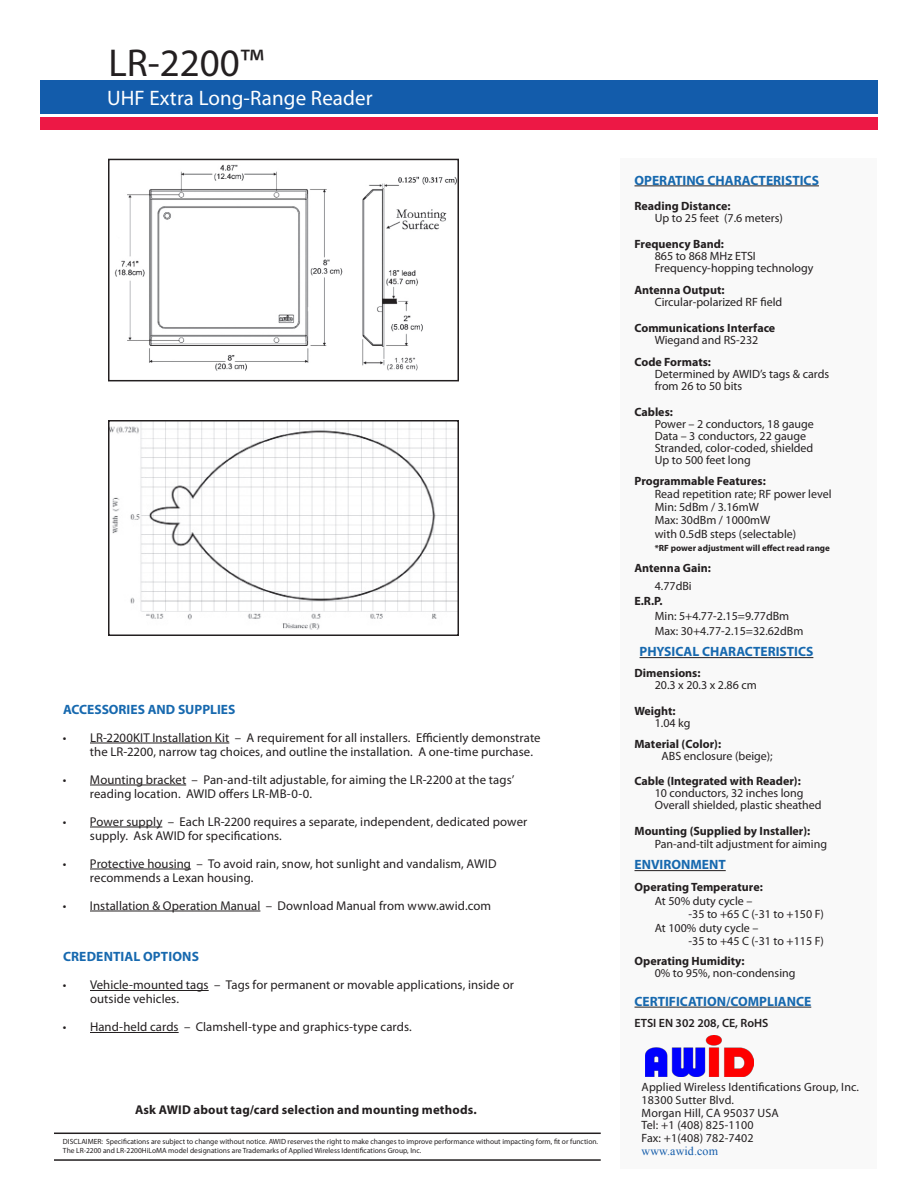
<style>
.page{position:relative;width:918px;height:1188px;background:#fff}
.page>*{position:absolute;margin:0;border:0;box-sizing:border-box;transform-origin:0 0}
.t1{font:39px "Myriad Pro";color:#231f20}
.t2{font:21px "Myriad Pro";letter-spacing:.005em;color:#fff}
.Default{font:700 13.5px "Myriad Pro";color:#1769af}
.Body{font:700 13.5px "Myriad Pro";letter-spacing:.01em;color:#1769af}
.Body-2{font:12.75px/14.2px "Myriad Pro";letter-spacing:.005em;color:#231f20}
.Body-3{font:700 12.75px "Myriad Pro";letter-spacing:.015em;color:#231f20}
.Default-2{font:12px/12px "Myriad Pro";color:#231f20}
.Default-3{font:700 12px/12px "Myriad Pro";color:#231f20;text-align:center}
.Paragraph_Style_2{font:12px/12px "Myriad Pro";color:#231f20}
.Default-4{font:600 12px "Myriad Pro";color:#231f20}
.t3{font:12px "Times New Roman";letter-spacing:.01em;color:#135cab}
.Default-5{font:700 9px "Myriad Pro";color:#231f20}
.t4{font:7.5px/9px "Myriad Pro";color:#231f20}
.s1{font-weight:700}
.s2{font-weight:400}
</style>
<div class="page">
<div style="left:620px;top:159px;width:257px;height:1010px;background:#f9f9f9"></div>
<hr style="left:634px;top:186px;width:185px;height:1px;background:#231f20">
<hr style="left:640px;top:657px;width:173px;height:1px;background:#231f20">
<hr style="left:634px;top:870px;width:92px;height:1px;background:#231f20">
<hr style="left:634px;top:1007px;width:177px;height:1px;background:#231f20">
<div style="left:40px;top:117px;width:838px;height:12px;background:#ed1845"></div>
<div style="left:40px;top:80px;width:838px;height:33px;background:#135cab"></div>
<img style="left:645px;top:1035px;width:108px;height:42px">
<hr style="left:54px;top:1133px;width:547px;height:1px;background:#231f20">
<hr style="left:54px;top:1159px;width:547px;height:2px;background:#231f20">
<hr style="left:90px;top:743px;width:139px;height:1px;background:#231f20">
<hr style="left:90px;top:785px;width:96px;height:1px;background:#231f20">
<hr style="left:90px;top:827px;width:72px;height:1px;background:#231f20">
<hr style="left:90px;top:869px;width:101px;height:1px;background:#231f20">
<hr style="left:90px;top:911px;width:170px;height:1px;background:#231f20">
<hr style="left:90px;top:990px;width:119px;height:1px;background:#231f20">
<hr style="left:90px;top:1032px;width:89px;height:1px;background:#231f20">
<img style="left:114px;top:164px;width:342px;height:207px">
<div style="left:108px;top:159px;width:351px;height:222px;border:2px solid #231f20"></div>
<img style="left:111px;top:423px;width:345px;height:207px">
<div style="left:108px;top:420px;width:351px;height:216px;border:2px solid #231f20"></div>
<p class="t1" style="left:109px;top:39px;width:157px">LR-2200™</p>
<p class="t2" style="left:107px;top:85px;width:267px">UHF Extra Long-Range Reader</p>
<p class="Default" style="left:63px;top:701px;width:174px">ACCESSORIES AND SUPPLIES</p>
<p class="Body-2" style="left:90px;top:730px;width:452px;text-indent:-27px">• LR-2200KIT Installation Kit – A requirement for all installers. Efficiently demonstrate the LR-2200, narrow tag choices, and outline the installation. A one-time purchase.</p>
<p class="Body-2" style="left:90px;top:772px;width:426px;text-indent:-27px">• Mounting bracket – Pan-and-tilt adjustable, for aiming the LR-2200 at the tags’ reading location. AWID offers LR-MB-0-0.</p>
<p class="Body-2" style="left:90px;top:814px;width:439px;text-indent:-27px">• Power supply – Each LR-2200 requires a separate, independent, dedicated power supply. Ask AWID for specifications.</p>
<p class="Body-2" style="left:90px;top:856px;width:408px;text-indent:-27px">• Protective housing – To avoid rain, snow, hot sunlight and vandalism, AWID recommends a Lexan housing.</p>
<p class="Body-2" style="left:63px;top:898px;width:430px">• Installation &amp; Operation Manual – Download Manual from www.awid.com</p>
<p class="Body" style="left:63px;top:948px;width:138px">CREDENTIAL OPTIONS</p>
<p class="Body-2" style="left:90px;top:978px;width:425px;text-indent:-27px">• Vehicle-mounted tags – Tags for permanent or movable applications, inside or outside vehicles.</p>
<p class="Body-2" style="left:63px;top:1020px;width:350px">• Hand-held cards – Clamshell-type and graphics-type cards.</p>
<p class="Body-3" style="left:135px;top:1102px;width:343px">Ask AWID about tag/card selection and mounting methods.</p>
<p class="t4" style="left:63px;top:1137px;width:537px">DISCLAIMER: Specifications are subject to change without notice. AWID reserves the right to make changes to improve performance without impacting form, fit or function.<br>The LR-2200 and LR-2200HiLoMA model designations are Trademarks of Applied Wireless Identifications Group, Inc.</p>
<p class="Default" style="left:634px;top:171px;width:186px">OPERATING CHARACTERISTICS</p>
<p class="Default-2" style="left:655px;top:200px;width:130px;text-indent:-20px"><span class="s1">Reading Distance:<br></span>Up to 25 feet (7.6 meters)</p>
<p class="Default-2" style="left:655px;top:237px;width:160px;text-indent:-20px"><span class="s1">Frequency Band:<br></span>865 to 868 MHz ETSI<br>Frequency-hopping technology</p>
<p class="Default-2" style="left:655px;top:284px;width:129px;text-indent:-20px"><span class="s1">Antenna Output:<br></span>Circular-polarized RF field</p>
<p class="Default-3" style="left:634px;top:321px;width:142px">Communications Interface<br><span class="s2">Wiegand and RS-232</span></p>
<p class="Default-2" style="left:655px;top:356px;width:176px;text-indent:-20px"><span class="s1">Code Formats:<br></span>Determined by AWID’s tags &amp; cards from 26 to 50 bits</p>
<p class="Default-2" style="left:655px;top:405px;width:161px;text-indent:-20px"><span class="s1">Cables:<br></span>Power – 2 conductors, 18 gauge<br>Data – 3 conductors, 22 gauge<br>Stranded, color-coded, shielded<br>Up to 500 feet long</p>
<p class="Default-2" style="left:655px;top:475px;width:178px;line-height:12.8px;text-indent:-20px"><span class="s1">Programmable Features:<br></span>Read repetition rate; RF power level<br>Min: 5dBm / 3.16mW</p>
<p class="Default-2" style="left:655px;top:514px;width:117px">Max: 30dBm / 1000mW</p>
<p class="Default-2" style="left:655px;top:528px;width:143px">with 0.5dB steps (selectable)</p>
<p class="Default-5" style="left:655px;top:542px;width:177px">*RF power adjustment will effect read range</p>
<p class="Default-3" style="left:634px;top:561px;width:78px">Antenna Gain:</p>
<p class="Default-2" style="left:655px;top:579px;width:39px">4.77dBi</p>
<p class="Default-3" style="left:634px;top:594px;width:30px">E.R.P.</p>
<p class="Default-2" style="left:655px;top:609px;width:136px">Min: 5+4.77-2.15=9.77dBm</p>
<p class="Default-2" style="left:655px;top:624px;width:150px">Max: 30+4.77-2.15=32.62dBm</p>
<p class="Default" style="left:640px;top:643px;width:175px">PHYSICAL CHARACTERISTICS</p>
<p class="Default-2" style="left:655px;top:667px;width:104px;text-indent:-20px"><span class="s1">Dimensions:<br></span>20.3 x 20.3 x 2.86 cm</p>
<p class="Default-3" style="left:655px;top:704px;width:37px;text-align:left;text-indent:-20px">Weight:<br><span class="s2">1.04 kg</span></p>
<p class="Paragraph_Style_2" style="left:662px;top:738px;width:113px;text-indent:-27px"><span class="s1">Material (Color):<br></span>ABS enclosure (beige);</p>
<p class="Default-2" style="left:655px;top:775px;width:168px;text-indent:-20px"><span class="s1">Cable (Integrated with Reader):<br></span>10 conductors, 32 inches long<br>Overall shielded, plastic sheathed</p>
<p class="Default-2" style="left:655px;top:824px;width:174px;line-height:12.8px;text-indent:-20px"><span class="s1">Mounting (Supplied by Installer):<br></span>Pan-and-tilt adjustment for aiming</p>
<p class="Default" style="left:634px;top:856px;width:93px">ENVIRONMENT</p>
<p class="Default-3" style="left:634px;top:881px;width:130px">Operating Temperature:</p>
<p class="Default-2" style="left:655px;top:894px;width:99px">At 50% duty cycle –</p>
<p class="Default-2" style="left:688px;top:908px;width:137px">-35 to +65 C (-31 to +150 F)</p>
<p class="Default-2" style="left:655px;top:921px;width:105px">At 100% duty cycle –</p>
<p class="Default-2" style="left:688px;top:935px;width:137px">-35 to +45 C (-31 to +115 F)</p>
<p class="Default-2" style="left:655px;top:954px;width:142px;line-height:12.8px;text-indent:-20px"><span class="s1">Operating Humidity:<br></span>0% to 95%, non-condensing</p>
<p class="Default" style="left:634px;top:992px;width:178px">CERTIFICATION/COMPLIANCE</p>
<p class="Default-4" style="left:634px;top:1015px;width:135px">ETSI EN 302 208, CE, RoHS</p>
<p class="Default-2" style="left:642px;top:1081px;width:219px">Applied Wireless Identifications Group, Inc.</p>
<p class="Default-2" style="left:642px;top:1094px;width:94px">18300 Sutter Blvd.</p>
<p class="Default-2" style="left:642px;top:1107px;width:139px">Morgan Hill, CA 95037 USA</p>
<p class="Default-2" style="left:642px;top:1119px;width:113px">Tel: +1 (408) 825-1100</p>
<p class="Default-2" style="left:642px;top:1132px;width:113px">Fax: +1(408) 782-7402</p>
<p class="t3" style="left:642px;top:1143px;width:78px">www.awid.com</p>
</div>
